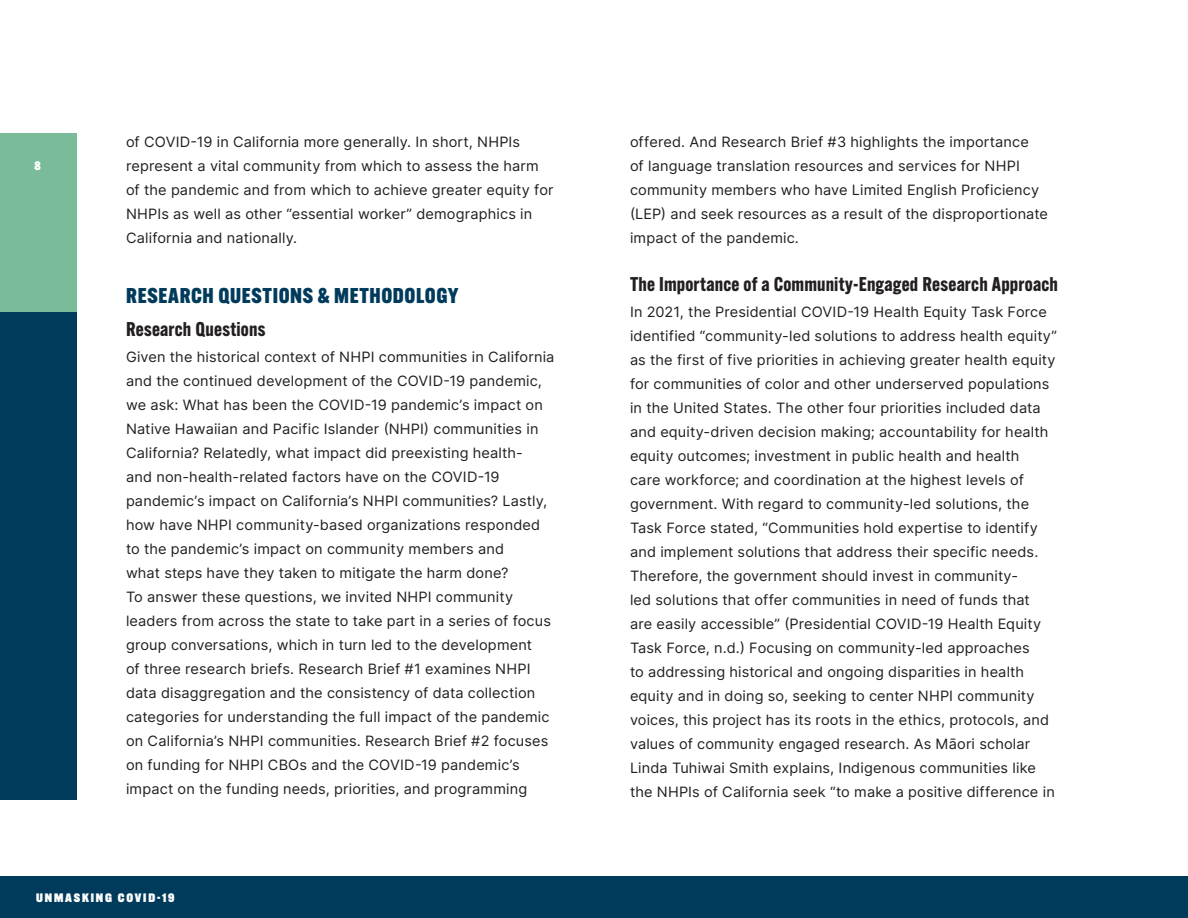
<style>
.page{position:relative;width:1188px;height:918px;background:#fff}
.page>*{position:absolute;margin:0;border:0;box-sizing:border-box;transform-origin:0 0}
._0b_chapter_sub{font:800 21px "Alternate Gothic ATF";letter-spacing:.03em;color:#003b5c}
._02sub2{font:700 19.5px "Alternate Gothic ATF";letter-spacing:.01em;color:#231f20}
._02sub2_no_bef{font:700 19.5px "Alternate Gothic ATF";letter-spacing:.015em;color:#231f20}
._00body_no_ind{font:14.25px/24px "Inter";letter-spacing:.01em;color:#231f20}
._00body{font:14.25px/24px "Inter";letter-spacing:.01em;color:#231f20}
.t1{font:900 12px "Alternate Gothic ATF";letter-spacing:.15em;color:#fff}
</style>
<div class="page">
<div style="left:0;top:877px;width:1188px;height:41px;background:#003b5c"></div>
<div style="left:0;top:312px;width:76px;height:488px;background:#003b5c"></div>
<div style="left:0;top:134px;width:76px;height:178px;background:#7abb99"></div>
<p class="t1" style="left:35px;top:158px;width:8px">8</p>
<p class="_00body" style="left:126px;top:130px;width:429px">of COVID-19 in California more generally. In short, NHPIs represent a vital community from which to assess the harm of the pandemic and from which to achieve greater equity for NHPIs as well as other “essential worker” demographics in California and nationally.</p>
<p class="_0b_chapter_sub" style="left:126px;top:283px;width:334px">RESEARCH QUESTIONS &amp; METHODOLOGY</p>
<p class="_02sub2_no_bef" style="left:126px;top:317px;width:141px">Research Questions</p>
<p class="_00body_no_ind" style="left:126px;top:344px;width:430px">Given the historical context of NHPI communities in California and the continued development of the COVID-19 pandemic, we ask: What has been the COVID-19 pandemic’s impact on Native Hawaiian and Pacific Islander (NHPI) communities in California? Relatedly, what impact did preexisting health-<br>and non-health-related factors have on the COVID-19 pandemic’s impact on California’s NHPI communities? Lastly, how have NHPI community-based organizations responded to the pandemic’s impact on community members and<br>what steps have they taken to mitigate the harm done?<br>To answer these questions, we invited NHPI community leaders from across the state to take part in a series of focus group conversations, which in turn led to the development<br>of three research briefs. Research Brief #1 examines NHPI data disaggregation and the consistency of data collection categories for understanding the full impact of the pandemic on California’s NHPI communities. Research Brief #2 focuses on funding for NHPI CBOs and the COVID-19 pandemic’s impact on the funding needs, priorities, and programming</p>
<p class="t1" style="left:36px;top:890px;width:140px">UNMASKING COVID-19</p>
<p class="_00body_no_ind" style="left:630px;top:130px;width:420px">offered. And Research Brief #3 highlights the importance<br>of language translation resources and services for NHPI community members who have Limited English Proficiency (LEP) and seek resources as a result of the disproportionate impact of the pandemic.</p>
<p class="_02sub2" style="left:630px;top:272px;width:429px">The Importance of a Community-Engaged Research Approach</p>
<p class="_00body_no_ind" style="left:630px;top:299px;width:429px">In 2021, the Presidential COVID-19 Health Equity Task Force identified “community-led solutions to address health equity” as the first of five priorities in achieving greater health equity for communities of color and other underserved populations in the United States. The other four priorities included data and equity-driven decision making; accountability for health equity outcomes; investment in public health and health<br>care workforce; and coordination at the highest levels of government. With regard to community-led solutions, the Task Force stated, “Communities hold expertise to identify and implement solutions that address their specific needs.<br>Therefore, the government should invest in community-<br>led solutions that offer communities in need of funds that<br>are easily accessible” (Presidential COVID-19 Health Equity Task Force, n.d.) Focusing on community-led approaches<br>to addressing historical and ongoing disparities in health equity and in doing so, seeking to center NHPI community voices, this project has its roots in the ethics, protocols, and values of community engaged research. As Māori scholar Linda Tuhiwai Smith explains, Indigenous communities like the NHPIs of California seek “to make a positive difference in</p>
</div>
